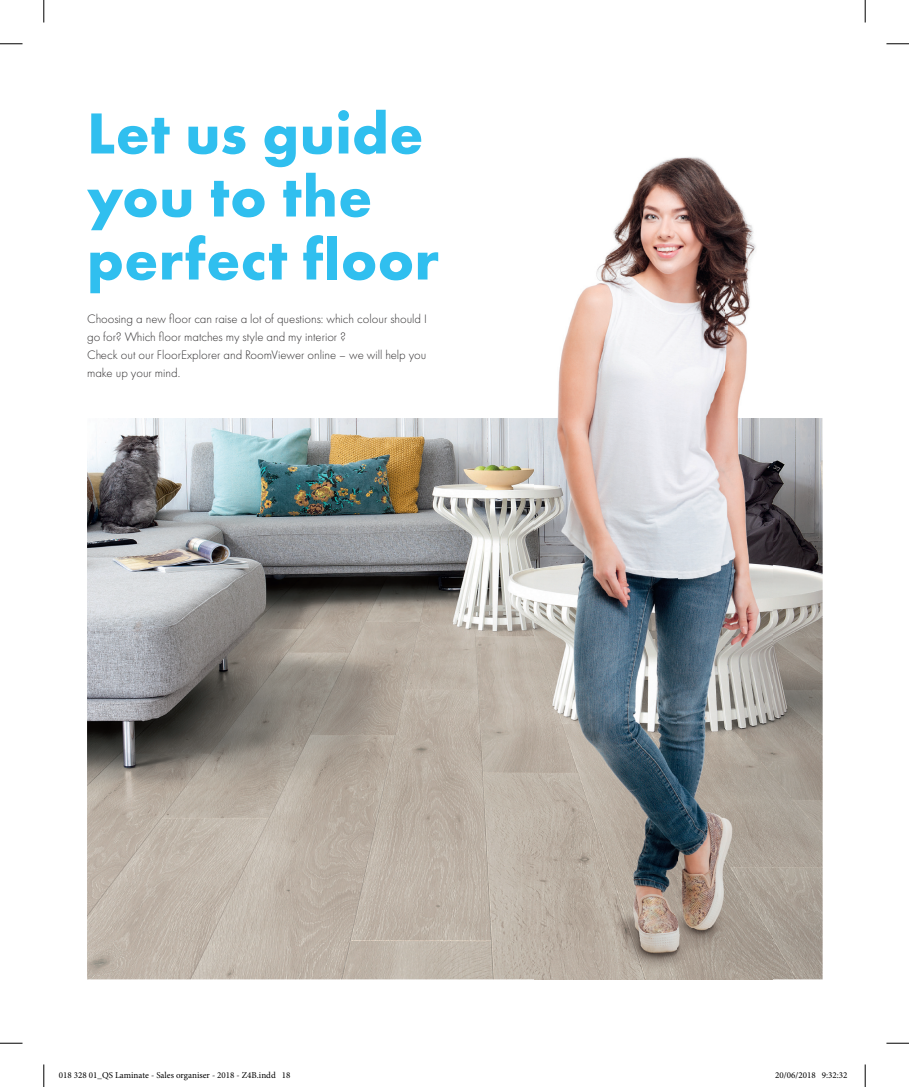
<style>
.page{position:relative;width:909px;height:1087px;background:#fff}
.page>*{position:absolute;margin:0;border:0;box-sizing:border-box;transform-origin:0 0}
.t1{font:700 60px/63px "Futura PT";letter-spacing:.005em;color:#30bfef}
.t2{font:300 12.75px/18px "Futura PT";color:#312f30}
.t3{font:9px "Minion Pro";color:#000}
</style>
<div class="page">
<img style="left:87px;top:418px;width:735px;height:561px">
<img style="left:534px;top:157px;width:237px;height:822px">
<svg style="left:0;top:44px;width:22px;height:1px"></svg>
<svg style="left:886px;top:44px;width:22px;height:1px"></svg>
<svg style="left:0;top:1043px;width:22px;height:1px"></svg>
<svg style="left:886px;top:1043px;width:22px;height:1px"></svg>
<svg style="left:44px;top:0;width:1px;height:23px"></svg>
<svg style="left:44px;top:1064px;width:1px;height:23px"></svg>
<svg style="left:864px;top:0;width:1px;height:23px"></svg>
<svg style="left:864px;top:1064px;width:1px;height:23px"></svg>
<h1 class="t1" style="left:87px;top:100px;width:353px">Let us guide you to the perfect floor</h1>
<p class="t2" style="left:87px;top:310px;width:341px">Choosing a new floor can raise a lot of questions: which colour should I go for? Which floor matches my style and my interior ?<br>Check out our FloorExplorer and RoomViewer online – we will help you make up your mind.</p>
<p class="t3" style="left:59px;top:1069px;width:233px">018 328 01_QS Laminate - Sales organiser - 2018 - Z4B.indd 18</p>
<p class="t3" style="left:774px;top:1069px;width:74px">20/06/2018 9:32:32</p>
</div>
